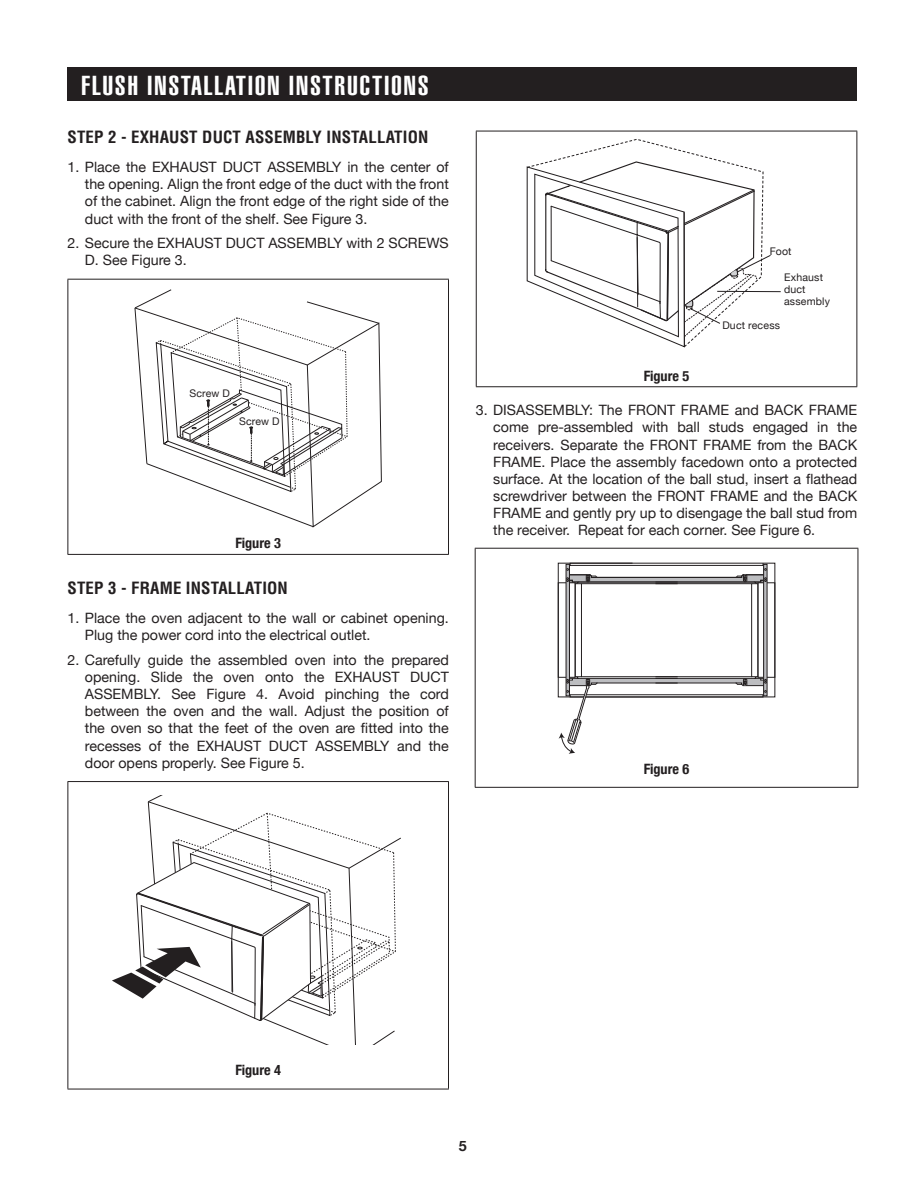
<style>
.page{position:relative;width:918px;height:1188px;background:#fff}
.page>*{position:absolute;margin:0;border:0;box-sizing:border-box;transform-origin:0 0}
.t1{font:900 extra-condensed 27px "Helvetica";letter-spacing:.05em;color:#fff;scale:1.21 1}
.t2{font:700 condensed 16.5px "Helvetica";letter-spacing:.01em;color:#231f20}
.t3{font:14.25px/17.1px "Helvetica Neue";color:#231f20;text-align:justify}
.t4{font:700 condensed 14.25px "Helvetica Neue";color:#231f20}
.t5{font:700 14.25px "Helvetica Neue";color:#231f20}
.t6{font:10.5px/12px "Helvetica Neue";letter-spacing:.015em;color:#231f20}
</style>
<div class="page">
<hr style="left:68px;top:279px;width:381px;height:1px;background:#231f20">
<hr style="left:68px;top:280px;width:1px;height:274px;background:#231f20">
<hr style="left:448px;top:280px;width:1px;height:274px;background:#231f20">
<hr style="left:68px;top:554px;width:381px;height:1px;background:#231f20">
<svg style="left:134px;top:289px;width:248px;height:239px"></svg>
<hr style="left:68px;top:781px;width:381px;height:1px;background:#231f20">
<hr style="left:68px;top:782px;width:1px;height:307px;background:#231f20">
<hr style="left:448px;top:782px;width:1px;height:307px;background:#231f20">
<hr style="left:68px;top:1089px;width:381px;height:1px;background:#231f20">
<svg style="left:112px;top:795px;width:289px;height:250px"></svg>
<div style="left:68px;top:68px;width:789px;height:33px;background:#231f20"></div>
<hr style="left:476px;top:131px;width:381px;height:1px;background:#231f20">
<hr style="left:476px;top:131px;width:1px;height:255px;background:#231f20">
<hr style="left:856px;top:131px;width:1px;height:255px;background:#231f20">
<hr style="left:476px;top:386px;width:381px;height:1px;background:#231f20">
<svg style="left:550px;top:139px;width:171px;height:22px"></svg>
<svg style="left:526px;top:161px;width:245px;height:187px"></svg>
<hr style="left:717px;top:291px;width:64px;height:1px;background:#231f20">
<hr style="left:475px;top:548px;width:383px;height:1px;background:#231f20">
<hr style="left:475px;top:549px;width:1px;height:238px;background:#231f20">
<hr style="left:858px;top:549px;width:1px;height:238px;background:#231f20">
<hr style="left:475px;top:787px;width:383px;height:1px;background:#231f20">
<div style="left:566px;top:564px;width:4px;height:132px;border:1px solid #231f20"></div>
<div style="left:575px;top:583px;width:7px;height:94px;border:1px solid #231f20"></div>
<div style="left:763px;top:564px;width:4px;height:132px;border:1px solid #231f20"></div>
<div style="left:751px;top:583px;width:7px;height:94px;border:1px solid #231f20"></div>
<svg style="left:566px;top:563px;width:201px;height:21px"></svg>
<svg style="left:559px;top:676px;width:208px;height:78px"></svg>
<h1 class="t1" style="left:81px;top:70px;width:289px">FLUSH INSTALLATION INSTRUCTIONS</h1>
<p class="t2" style="left:68px;top:127px;width:362px">STEP 2 - EXHAUST DUCT ASSEMBLY INSTALLATION</p>
<p class="t3" style="left:85px;top:158px;width:365px;text-indent:-17px">1. Place the EXHAUST DUCT ASSEMBLY in the center of the opening. Align the front edge of the duct with the front of the cabinet. Align the front edge of the right side of the duct with the front of the shelf. See Figure 3.</p>
<p class="t3" style="left:85px;top:234px;width:365px;text-indent:-17px">2. Secure the EXHAUST DUCT ASSEMBLY with 2 SCREWS<br>D. See Figure 3.</p>
<p class="t6" style="left:189px;top:388px;width:42px">Screw D</p>
<p class="t6" style="left:239px;top:415px;width:42px">Screw D</p>
<p class="t4" style="left:235px;top:535px;width:47px">Figure 3</p>
<p class="t2" style="left:68px;top:578px;width:222px">STEP 3 - FRAME INSTALLATION</p>
<p class="t3" style="left:85px;top:610px;width:365px;text-indent:-17px">1. Place the oven adjacent to the wall or cabinet opening.<br>Plug the power cord into the electrical outlet.</p>
<p class="t3" style="left:85px;top:651px;width:365px;text-indent:-17px">2. Carefully guide the assembled oven into the prepared opening. Slide the oven onto the EXHAUST DUCT ASSEMBLY. See Figure 4. Avoid pinching the cord between the oven and the wall. Adjust the position of the oven so that the feet of the oven are fitted into the recesses of the EXHAUST DUCT ASSEMBLY and the door opens properly. See Figure 5.</p>
<p class="t6" style="left:770px;top:246px;width:23px">Foot</p>
<p class="t6" style="left:784px;top:272px;width:47px">Exhaust duct assembly</p>
<p class="t6" style="left:722px;top:320px;width:59px">Duct recess</p>
<p class="t4" style="left:644px;top:367px;width:47px">Figure 5</p>
<p class="t3" style="left:493px;top:402px;width:365px;text-indent:-17px">3. DISASSEMBLY: The FRONT FRAME and BACK FRAME come pre-assembled with ball studs engaged in the receivers. Separate the FRONT FRAME from the BACK FRAME. Place the assembly facedown onto a protected surface. At the location of the ball stud, insert a flathead screwdriver between the FRONT FRAME and the BACK FRAME and gently pry up to disengage the ball stud from the receiver. Repeat for each corner. See Figure 6.</p>
<p class="t4" style="left:644px;top:761px;width:47px">Figure 6</p>
<p class="t4" style="left:235px;top:1062px;width:47px">Figure 4</p>
<p class="t5" style="left:459px;top:1137px;width:9px">5</p>
</div>
